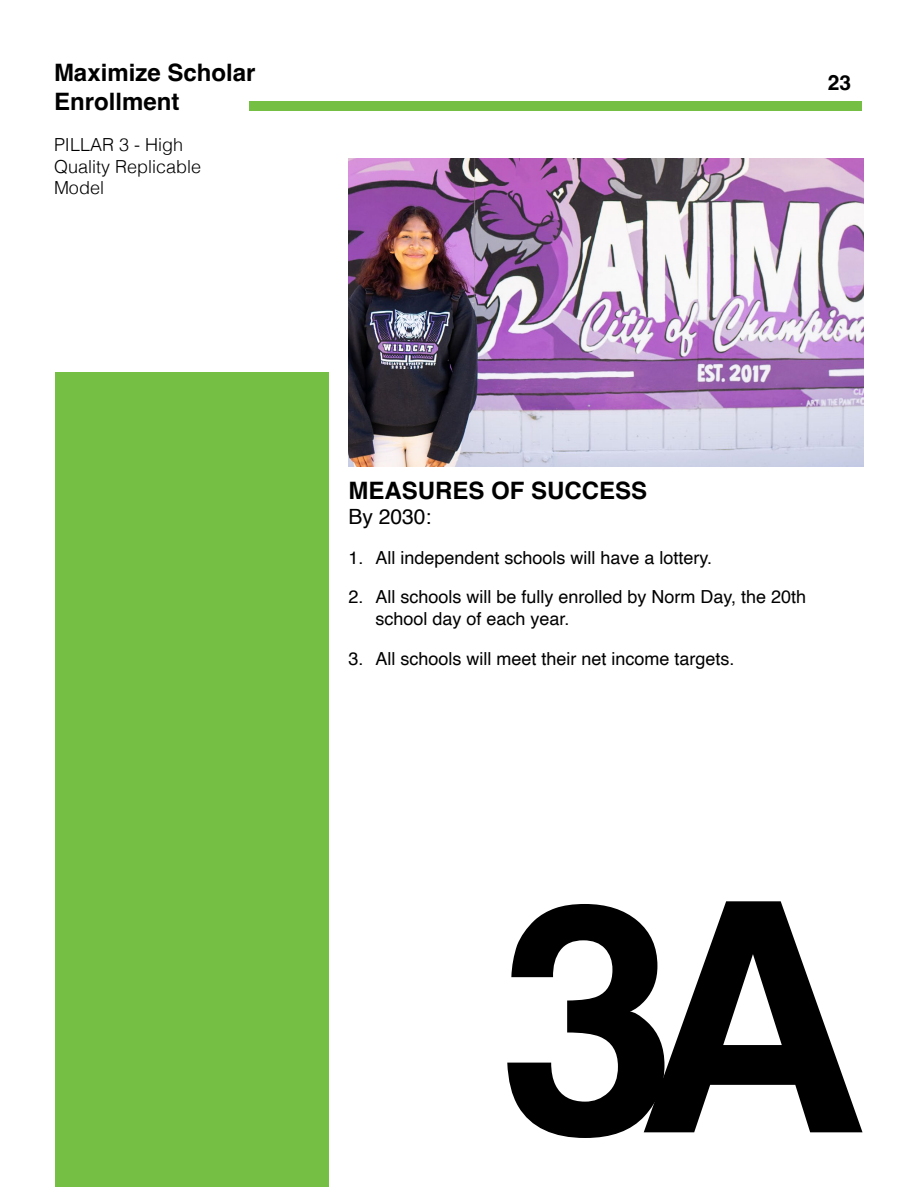
<style>
.page{position:relative;width:918px;height:1188px;background:#fff}
.page>*{position:absolute;margin:0;border:0;box-sizing:border-box;transform-origin:0 0}
.t1{font:700 321px "Helvetica";color:#000}
.t2{font:700 24px/28.8px "Helvetica";color:#000}
.t3{font:21px "Helvetica";color:#000}
.t4{font:700 21px "Helvetica";color:#000101}
.t5{font:18px/21.6px "Helvetica";color:#000}
.t6{font:300 18px/21.6px "Helvetica";color:#000}
</style>
<div class="page">
<div style="left:55px;top:373px;width:274px;height:814px;background:#75c044"></div>
<div style="left:249px;top:101px;width:613px;height:9px;background:#75c044"></div>
<img style="left:348px;top:158px;width:516px;height:308px">
<h2 class="t2" style="left:54px;top:61px;width:203px">Maximize Scholar<br>Enrollment</h2>
<p class="t6" style="left:54px;top:133px;width:149px">PILLAR 3 - High<br>Quality Replicable<br>Model</p>
<p class="t4" style="left:828px;top:70px;width:25px">23</p>
<h2 class="t2" style="left:348px;top:478px;width:300px">MEASURES OF SUCCESS</h2>
<p class="t3" style="left:348px;top:500px;width:84px">By 2030:</p>
<p class="t5" style="left:348px;top:547px;width:365px">1. All independent schools will have a lottery.</p>
<p class="t5" style="left:375px;top:587px;width:432px;text-indent:-27px">2. All schools will be fully enrolled by Norm Day, the 20th school day of each year.</p>
<p class="t5" style="left:348px;top:648px;width:388px">3. All schools will meet their net income targets.</p>
<h1 class="t1" style="left:499px;top:824px;width:370px">3A</h1>
</div>
